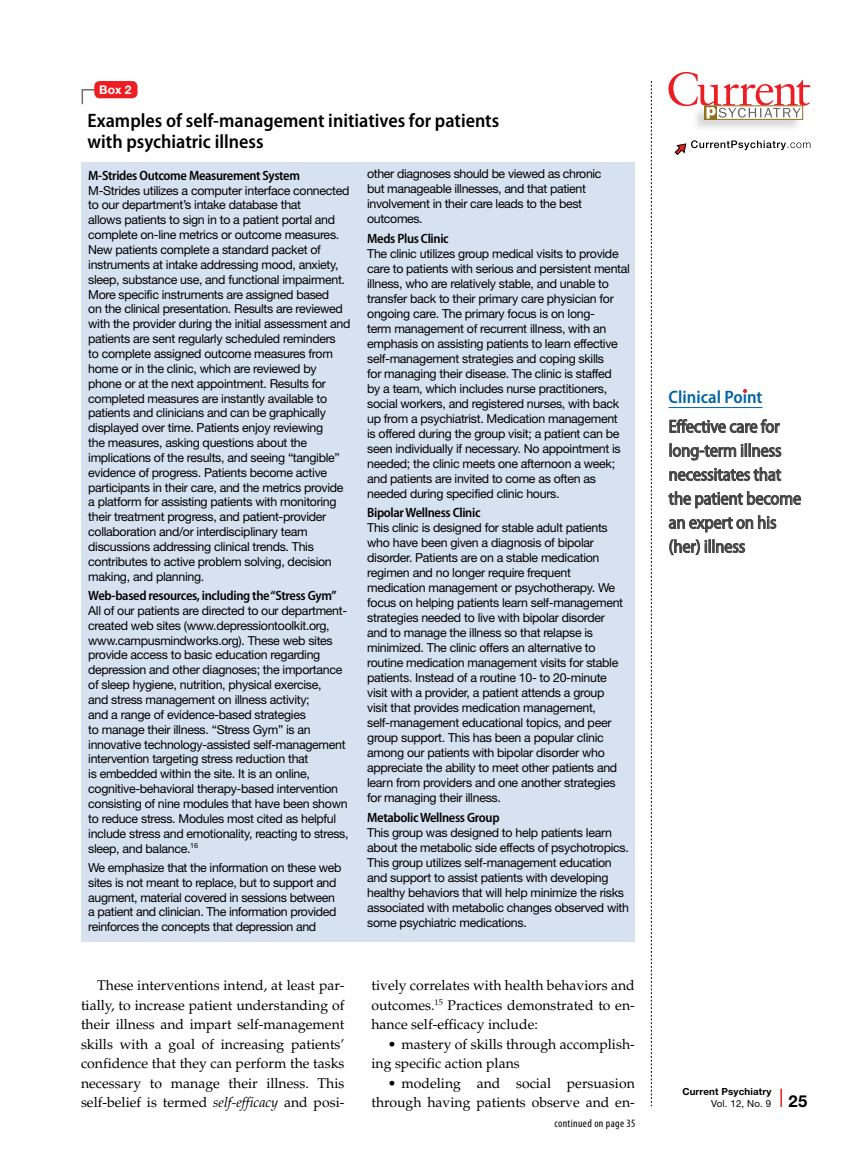
<style>
.page{position:relative;width:851px;height:1161px;background:#fff}
.page>*{position:absolute;margin:0;border:0;box-sizing:border-box;transform-origin:0 0}
.Table_Title{font:600 semi-condensed 19.5px/21px "Myriad Pro";color:#000}
.Clinical_Point{font:semi-condensed 18px/24px "Myriad Pro";letter-spacing:-.01em;color:#414042}
.t1{font:600 semi-condensed 18px "Myriad Pro";color:#0063a5}
.Body_2{font:14.1px/19.5px "Palatino LT Std";color:#000;text-align:justify}
.Body_Bullets{font:14.1px/19.5px "Palatino LT Std";color:#000}
.Box_2{font:600 semi-condensed 13.5px "Myriad Pro";letter-spacing:-.025em;color:#000}
.Box_2-2{font:12.3px/14.9px "Helvetica Neue LT Std";letter-spacing:-.025em;color:#000}
.t2{font:700 12px "Helvetica Neue LT Std";color:#fff}
.t3{font:condensed 11.25px "Myriad Pro";letter-spacing:.03em;color:#000}
.t4{font:700 9.75px/12px "Helvetica Neue LT Std";letter-spacing:.015em;color:#000}
.s1{font-style:italic}
.s2{font-weight:400}
.s3{font-size:16.5px}
</style>
<div class="page">
<svg style="left:651px;top:81px;width:1px;height:1025px"></svg>
<svg style="left:780px;top:1089px;width:1px;height:18px"></svg>
<div style="left:691px;top:106px;width:111px;height:27px;background:#000;opacity:.15"></div>
<div style="left:704px;top:106px;width:99px;height:14px;background:#9b7e36"></div>
<div style="left:704px;top:106px;width:13px;height:14px;background:#91701f"></div>
<svg style="left:668px;top:72px;width:142px;height:47px"></svg>
<svg style="left:674px;top:140px;width:136px;height:15px"></svg>
<hr style="left:668px;top:407px;width:94px;height:1px;background:#0063a5">
<svg style="left:669px;top:419px;width:110px;height:15px"></svg>
<svg style="left:669px;top:444px;width:112px;height:17px"></svg>
<svg style="left:669px;top:467px;width:112px;height:15px"></svg>
<svg style="left:668px;top:491px;width:133px;height:18px"></svg>
<svg style="left:668px;top:515px;width:108px;height:18px"></svg>
<svg style="left:669px;top:539px;width:76px;height:17px"></svg>
<svg style="left:743px;top:389px;width:4px;height:4px"></svg>
<div style="left:81px;top:162px;width:553px;height:780px;background:#d6e2f0"></div>
<svg style="left:81px;top:89px;width:19px;height:16px"></svg>
<div style="left:94px;top:81px;width:43px;height:17px;background:#ed1d24;border-radius:5px"></div>
<p class="t2" style="left:99px;top:82px;width:34px">Box 2</p>
<p class="Table_Title" style="left:87px;top:110px;width:413px">Examples of self-management initiatives for patients with psychiatric illness</p>
<p class="Box_2" style="left:88px;top:167px;width:213px">M-Strides Outcome Measurement System</p>
<p class="Box_2-2" style="left:88px;top:183px;width:264px">M-Strides utilizes a computer interface connected to our department’s intake database that<br>allows patients to sign in to a patient portal and complete on-line metrics or outcome measures.<br>New patients complete a standard packet of instruments at intake addressing mood, anxiety, sleep, substance use, and functional impairment.<br>More specific instruments are assigned based<br>on the clinical presentation. Results are reviewed with the provider during the initial assessment and patients are sent regularly scheduled reminders<br>to complete assigned outcome measures from home or in the clinic, which are reviewed by phone or at the next appointment. Results for completed measures are instantly available to patients and clinicians and can be graphically displayed over time. Patients enjoy reviewing<br>the measures, asking questions about the implications of the results, and seeing “tangible” evidence of progress. Patients become active participants in their care, and the metrics provide a platform for assisting patients with monitoring their treatment progress, and patient-provider collaboration and/or interdisciplinary team discussions addressing clinical trends. This contributes to active problem solving, decision making, and planning.</p>
<p class="Box_2" style="left:88px;top:587px;width:250px">Web-based resources, including the “Stress Gym”</p>
<p class="Box_2-2" style="left:88px;top:603px;width:262px">All of our patients are directed to our department&shy;created web sites (www.depressiontoolkit.org, www.campusmindworks.org). These web sites provide access to basic education regarding depression and other diagnoses; the importance of sleep hygiene, nutrition, physical exercise,<br>and stress management on illness activity;<br>and a range of evidence-based strategies<br>to manage their illness. “Stress Gym” is an innovative technology-assisted self-management intervention targeting stress reduction that<br>is embedded within the site. It is an online, cognitive-behavioral therapy-based intervention consisting of nine modules that have been shown to reduce stress. Modules most cited as helpful include stress and emotionality, reacting to stress, sleep, and balance.<sup>16</sup></p>
<p class="Box_2-2" style="left:88px;top:860px;width:255px">We emphasize that the information on these web sites is not meant to replace, but to support and augment, material covered in sessions between a patient and clinician. The information provided reinforces the concepts that depression and</p>
<p class="Box_2-2" style="left:367px;top:166px;width:236px">other diagnoses should be viewed as chronic but manageable illnesses, and that patient involvement in their care leads to the best outcomes.</p>
<p class="Box_2" style="left:367px;top:230px;width:83px">Meds Plus Clinic</p>
<p class="Box_2-2" style="left:367px;top:246px;width:264px">The clinic utilizes group medical visits to provide care to patients with serious and persistent mental illness, who are relatively stable, and unable to transfer back to their primary care physician for ongoing care. The primary focus is on long-<br>term management of recurrent illness, with an emphasis on assisting patients to learn effective self-management strategies and coping skills<br>for managing their disease. The clinic is staffed<br>by a team, which includes nurse practitioners, social workers, and registered nurses, with back up from a psychiatrist. Medication management<br>is offered during the group visit; a patient can be seen individually if necessary. No appointment is needed; the clinic meets one afternoon a week; and patients are invited to come as often as needed during specified clinic hours.</p>
<p class="Box_2" style="left:367px;top:504px;width:115px">Bipolar Wellness Clinic</p>
<p class="Box_2-2" style="left:367px;top:520px;width:257px">This clinic is designed for stable adult patients who have been given a diagnosis of bipolar disorder. Patients are on a stable medication regimen and no longer require frequent medication management or psychotherapy. We focus on helping patients learn self-management strategies needed to live with bipolar disorder and to manage the illness so that relapse is minimized. The clinic offers an alternative to routine medication management visits for stable patients. Instead of a routine 10- to 20-minute visit with a provider, a patient attends a group visit that provides medication management, self-management educational topics, and peer group support. This has been a popular clinic among our patients with bipolar disorder who appreciate the ability to meet other patients and learn from providers and one another strategies for managing their illness.</p>
<p class="Box_2" style="left:367px;top:809px;width:134px">Metabolic Wellness Group</p>
<p class="Box_2-2" style="left:367px;top:825px;width:263px">This group was designed to help patients learn about the metabolic side effects of psychotropics.<br>This group utilizes self-management education and support to assist patients with developing healthy behaviors that will help minimize the risks associated with metabolic changes observed with some psychiatric medications.</p>
<p class="Body_2" style="left:81px;top:976px;width:265px;text-indent:16px">These interventions intend, at least par&shy;tially, to increase patient understanding of their illness and impart self-management skills with a goal of increasing patients’ confidence that they can perform the tasks necessary to manage their illness. This self-belief is termed <span class="s1">self-efficacy</span> and posi-</p>
<p class="Body_2" style="left:371px;top:976px;width:265px">tively correlates with health behaviors and outcomes.<sup>15</sup> Practices demonstrated to en&shy;hance self-efficacy include:</p>
<p class="Body_Bullets" style="left:371px;top:1034px;width:265px;text-indent:16px">• mastery of skills through accomplish&shy;ing specific action plans</p>
<p class="Body_Bullets" style="left:371px;top:1073px;width:265px;text-align:right">• modeling and social persuasion through having patients observe and en-</p>
<p class="t3" style="left:554px;top:1116px;width:83px">continued on page 35</p>
<p class="t1" style="left:668px;top:386px;width:95px">Clinical Point</p>
<p class="Clinical_Point" style="left:668px;top:414px;width:134px">Effective care for long-term illness necessitates that the patient become an expert on his (her) illness</p>
<p class="t4" style="left:711px;top:1085px;width:98px;text-indent:-29px">Current Psychiatry<br><span class="s2">Vol. 12, No. 9</span> <span class="s3">25</span></p>
</div>
